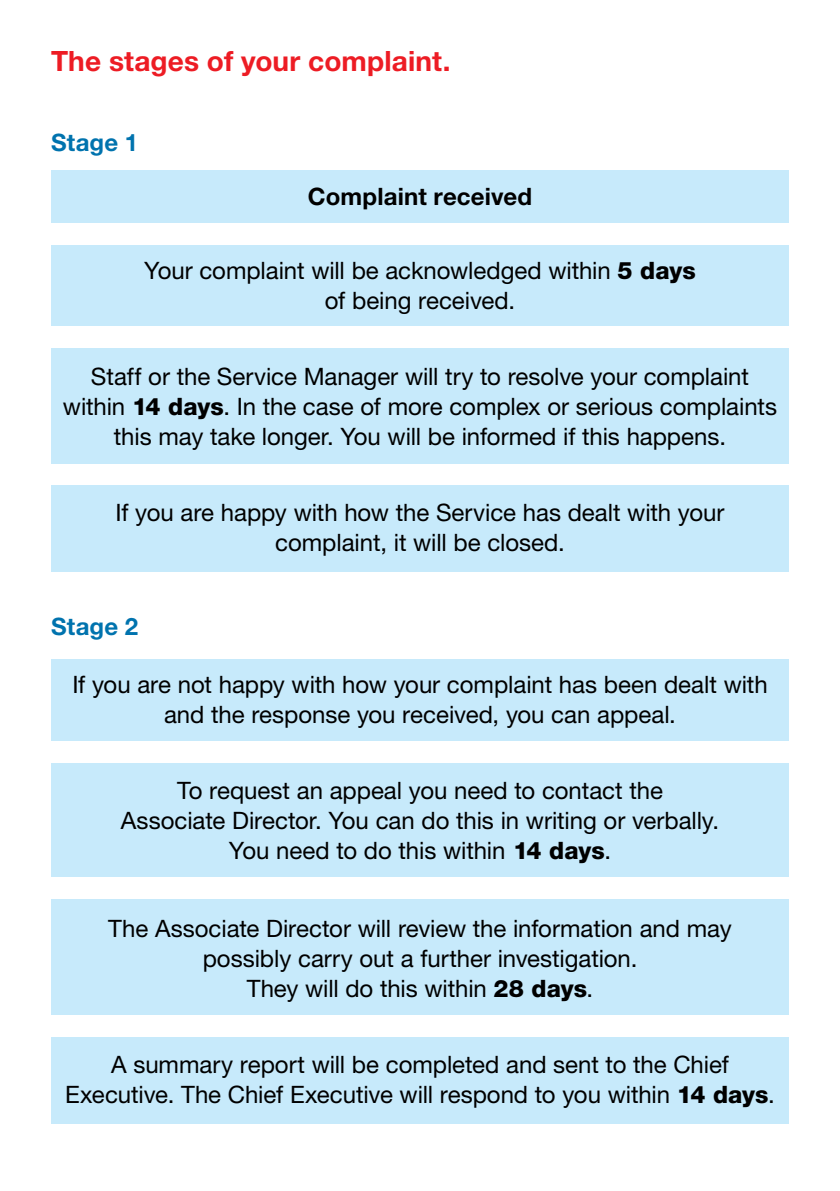
<style>
.page{position:relative;width:840px;height:1191px;background:#fff}
.page>*{position:absolute;margin:0;border:0;box-sizing:border-box;transform-origin:0 0}
.t1{font:700 28px "Helvetica Neue LT Pro";letter-spacing:.005em;color:#ed1c24}
.t2{font:24px/30px "Helvetica Neue LT Pro";letter-spacing:-.005em;color:#000;text-align:center}
.t3{font:700 24px "Helvetica Neue LT Pro";letter-spacing:.005em;color:#000}
.t4{font:700 24px "Helvetica Neue LT Pro";letter-spacing:.01em;color:#0073ae}
.s1{font-weight:800}
</style>
<div class="page">
<div style="left:51px;top:763px;width:737px;height:114px;background:#c7eafb"></div>
<div style="left:51px;top:348px;width:737px;height:115px;background:#c7eafb"></div>
<div style="left:51px;top:1037px;width:737px;height:86px;background:#c7eafb"></div>
<div style="left:51px;top:899px;width:737px;height:115px;background:#c7eafb"></div>
<div style="left:51px;top:659px;width:737px;height:82px;background:#c7eafb"></div>
<div style="left:51px;top:486px;width:737px;height:86px;background:#c7eafb"></div>
<div style="left:51px;top:245px;width:737px;height:80px;background:#c7eafb"></div>
<div style="left:51px;top:170px;width:737px;height:52px;background:#c7eafb"></div>
<p class="t1" style="left:51px;top:44px;width:401px">The stages of your complaint.</p>
<p class="t4" style="left:51px;top:128px;width:89px">Stage 1</p>
<p class="t3" style="left:308px;top:182px;width:225px">Complaint received</p>
<p class="t2" style="left:144px;top:255px;width:552px">Your complaint will be acknowledged within <span class="s1">5 days </span>of being received.</p>
<p class="t2" style="left:63px;top:361px;width:715px">Staff or the Service Manager will try to resolve your complaint within <span class="s1">14 days</span>. In the case of more complex or serious complaints this may take longer. You will be informed if this happens.</p>
<p class="t2" style="left:115px;top:497px;width:610px">If you are happy with how the Service has dealt with your complaint, it will be closed.</p>
<p class="t4" style="left:51px;top:612px;width:89px">Stage 2</p>
<p class="t2" style="left:72px;top:669px;width:696px">If you are not happy with how your complaint has been dealt with and the response you received, you can appeal.</p>
<p class="t2" style="left:121px;top:775px;width:599px">To request an appeal you need to contact the<br>Associate Director. You can do this in writing or verbally.<br>You need to do this within <span class="s1">14 days</span>.</p>
<p class="t2" style="left:108px;top:913px;width:624px">The Associate Director will review the information and may possibly carry out a further investigation.<br>They will do this within <span class="s1">28 days</span>.</p>
<p class="t2" style="left:65px;top:1049px;width:710px">A summary report will be completed and sent to the Chief<br>Executive. The Chief Executive will respond to you within <span class="s1">14 days</span>.</p>
</div>
